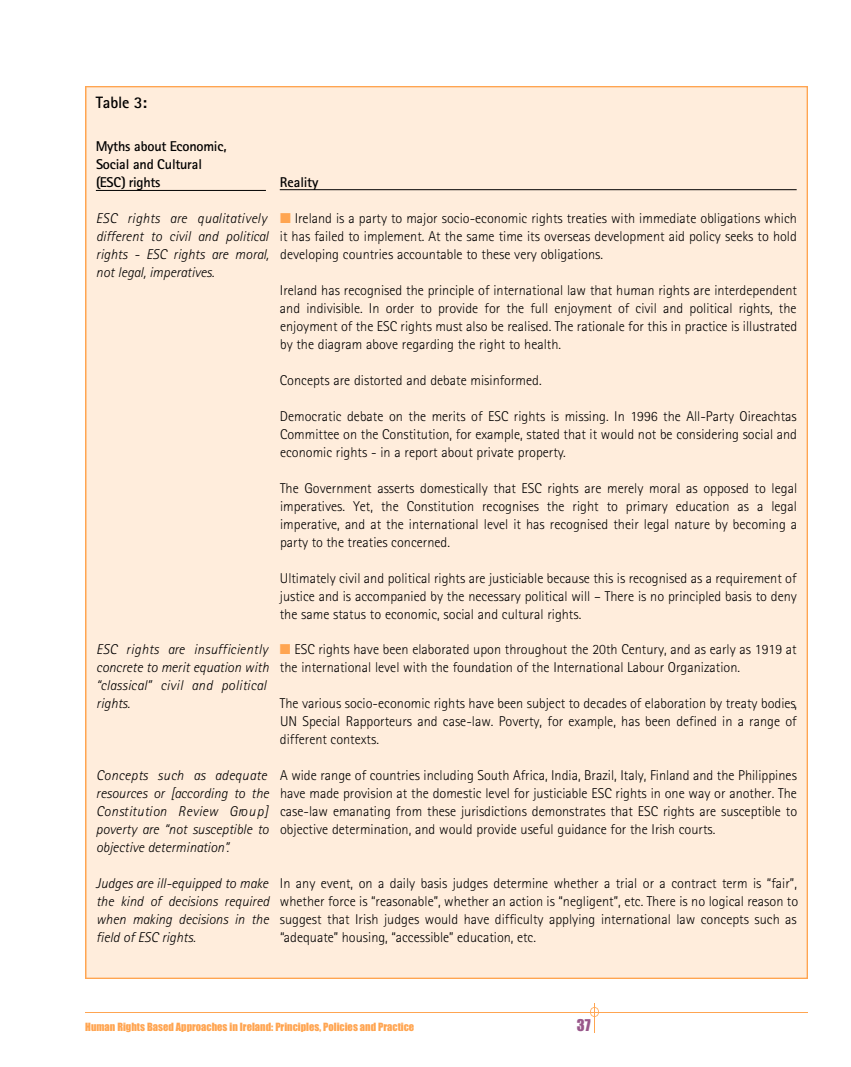
<style>
.page{position:relative;width:851px;height:1067px;background:#fff}
.page>*{position:absolute;margin:0;border:0;box-sizing:border-box;transform-origin:0 0}
.t1{font:700 16.5px "Rotis Sans Serif";letter-spacing:-.01em;color:#000}
.t2{font:15px "Impact";color:#98578a}
.t3{font:300 14.25px/18px "Rotis Sans Serif";color:#000;text-align:justify}
.t4{font:italic 300 14.25px/18px "Rotis Sans Serif";color:#000}
.t5{font:700 14.25px/18px "Rotis Sans Serif";letter-spacing:-.02em;color:#000}
.t6{font:10.5px "Impact";color:#ffa551}
.s1{color:#ffa551}
</style>
<div class="page">
<div style="left:85px;top:86px;width:722px;height:892px;background:#ffeddc"></div>
<hr style="left:85px;top:1011px;width:722px;height:1px;background:#ffa551">
<hr style="left:594px;top:1003px;width:1px;height:30px;background:#ffa551">
<svg style="left:590px;top:1007px;width:9px;height:9px"></svg>
<hr style="left:96px;top:190px;width:170px;height:1px;background:#000">
<hr style="left:280px;top:189px;width:516px;height:1px;background:#000">
<p class="t1" style="left:96px;top:97px;width:53px">Table 3:</p>
<p class="t5" style="left:96px;top:139px;width:132px">Myths about Economic,<br>Social and Cultural (ESC) rights</p>
<p class="t4" style="left:96px;top:211px;width:174px">ESC rights are qualitatively different to civil and political rights - ESC rights are moral, not legal, imperatives.</p>
<p class="t4" style="left:96px;top:642px;width:174px">ESC rights are insufficiently concrete to merit equation with “classical” civil and political rights.</p>
<p class="t4" style="left:96px;top:768px;width:174px">Concepts such as adequate resources or [according to the<br>Constitution Review Gro u p ] poverty are “not susceptible to objective determination”.</p>
<p class="t4" style="left:96px;top:875px;width:175px;text-align:justify">Judges are ill-equipped to make the kind of decisions required when making decisions in the field of ESC rights.</p>
<p class="t5" style="left:280px;top:175px;width:40px">Reality</p>
<p class="t3" style="left:280px;top:211px;width:518px"><span class="s1">■</span> Ireland is a party to major socio-economic rights treaties with immediate obligations which it has failed to implement. At the same time its overseas development aid policy seeks to hold developing countries accountable to these very obligations.</p>
<p class="t3" style="left:280px;top:282px;width:519px">Ireland has recognised the principle of international law that human rights are interdependent and indivisible. In order to provide for the full enjoyment of civil and political rights, the enjoyment of the ESC rights must also be realised. The rationale for this in practice is illustrated by the diagram above regarding the right to health.</p>
<p class="t3" style="left:280px;top:372px;width:263px">Concepts are distorted and debate misinformed.</p>
<p class="t3" style="left:280px;top:408px;width:518px">Democratic debate on the merits of ESC rights is missing. In 1996 the All-Party Oireachtas Committee on the Constitution, for example, stated that it would not be considering social and economic rights - in a report about private property.</p>
<p class="t3" style="left:280px;top:480px;width:518px">The Government asserts domestically that ESC rights are merely moral as opposed to legal imperatives. Yet, the Constitution recognises the right to primary education as a legal imperative, and at the international level it has recognised their legal nature by becoming a party to the treaties concerned.</p>
<p class="t3" style="left:280px;top:570px;width:518px">Ultimately civil and political rights are justiciable because this is recognised as a requirement of justice and is accompanied by the necessary political will – There is no principled basis to deny the same status to economic, social and cultural rights.</p>
<p class="t3" style="left:280px;top:642px;width:518px"><span class="s1">■</span> ESC rights have been elaborated upon throughout the 20th Century, and as early as 1919 at the international level with the foundation of the International Labour Organization.</p>
<p class="t3" style="left:280px;top:696px;width:518px">The various socio-economic rights have been subject to decades of elaboration by treaty bodies, UN Special Rapporteurs and case-law. Poverty, for example, has been defined in a range of different contexts.</p>
<p class="t3" style="left:280px;top:768px;width:518px">A wide range of countries including South Africa, India, Brazil, Italy, Finland and the Philippines have made provision at the domestic level for justiciable ESC rights in one way or another. The case-law emanating from these jurisdictions demonstrates that ESC rights are susceptible to objective determination, and would provide useful guidance for the Irish courts.</p>
<p class="t3" style="left:280px;top:875px;width:520px">In any event, on a daily basis judges determine whether a trial or a contract term is “fair”, whether force is “reasonable”, whether an action is “negligent”, etc. There is no logical reason to suggest that Irish judges would have difficulty applying international law concepts such as “adequate” housing, “accessible” education, etc.</p>
<p class="t6" style="left:85px;top:1023px;width:330px">Human Rights Based Approaches in Ireland: Principles, Policies and Practice</p>
<p class="t2" style="left:577px;top:1020px;width:15px">37</p>
</div>
